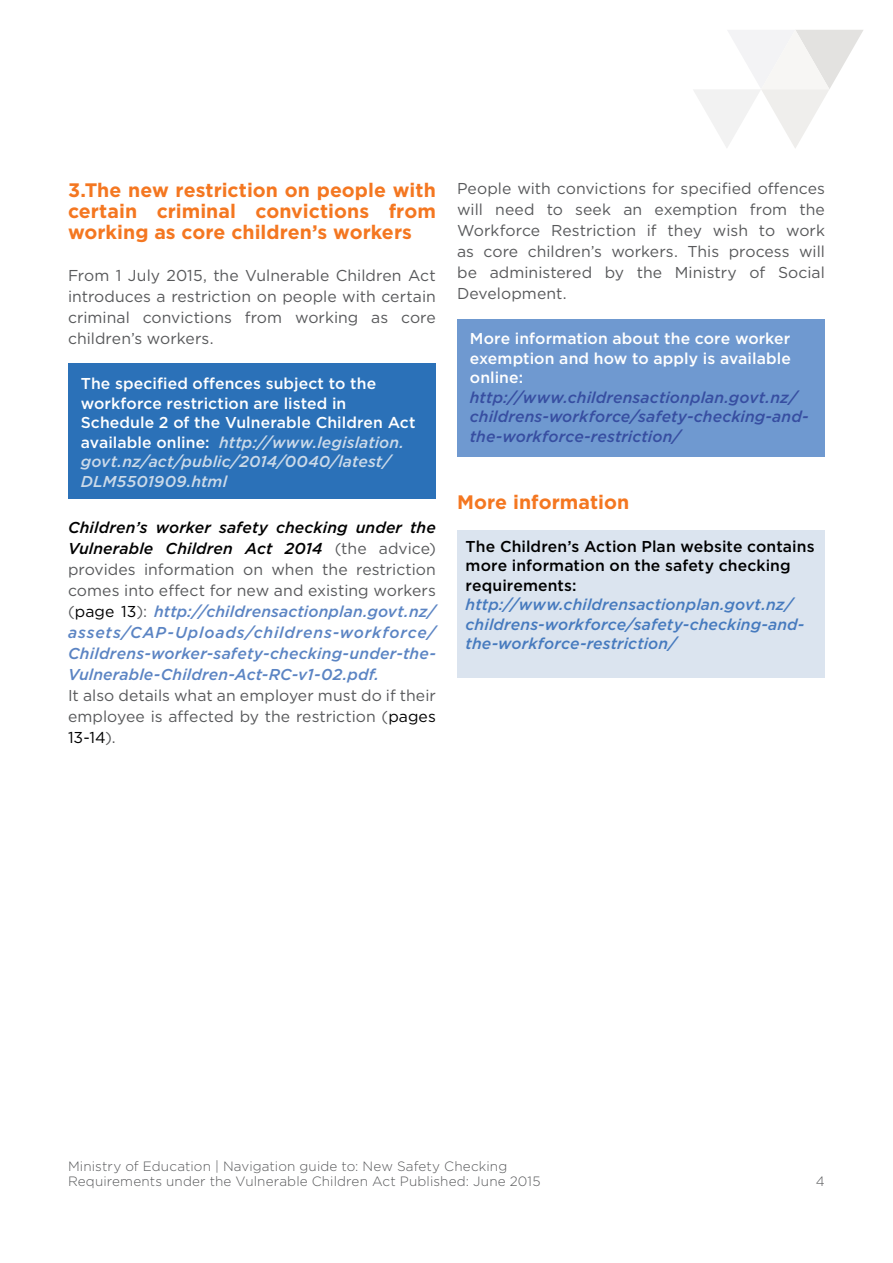
<style>
.page{position:relative;width:893px;height:1263px;background:#fff}
.page>*{position:absolute;margin:0;border:0;box-sizing:border-box;transform-origin:0 0}
.text{font:700 19.5px/21px "Gotham";letter-spacing:.005em;color:#f47721;text-align:justify}
.text-2{font:15.75px/21px "Gotham";letter-spacing:.005em;color:#58595b;text-align:justify}
.text-3{font:italic 500 15.75px/21px "Gotham";letter-spacing:.01em;color:#5b84c3;text-align:justify}
.t1{font:italic 500 15.75px/19.5px "Gotham";letter-spacing:.005em;color:#467abe}
.t2{font:500 15.75px/19.5px "Gotham";letter-spacing:.005em;color:#fff}
.t3{font:italic 500 15.75px/19.5px "Gotham";letter-spacing:.005em;color:#374ea1}
.t4{font:300 13.5px/15px "Gotham";letter-spacing:.01em;color:#58595b}
.s1{font-style:italic;color:#cbdae9}
.s2{color:#000}
.s3{font-weight:400;font-style:normal;color:#58595b}
.s4{font-weight:400;font-style:normal;color:#000}
.s5{font-style:normal;color:#fff}
.s6{font-style:normal;color:#000}
</style>
<div class="page">
<svg style="left:694px;top:30px;width:169px;height:118px"></svg>
<div style="left:68px;top:364px;width:368px;height:135px;background:#2b71b8"></div>
<div style="left:457px;top:319px;width:368px;height:138px;background:#6f99d0"></div>
<div style="left:457px;top:530px;width:367px;height:148px;background:#dbe4ef"></div>
<p class="text" style="left:68px;top:180px;width:369px">3.The new restriction on people with certain criminal convictions from working as core children’s workers</p>
<p class="text-2" style="left:68px;top:265px;width:369px">From 1 July 2015, the Vulnerable Children Act introduces a restriction on people with certain criminal convictions from working as core children’s workers.</p>
<p class="t2" style="left:81px;top:373px;width:336px">The specified offences subject to the workforce restriction are listed in Schedule 2 of the Vulnerable Children Act available online: <span class="s1">http://www.legislation. govt.nz/act/public/2014/0040/latest/ DLM5501909.html</span></p>
<p class="text-3" style="left:68px;top:517px;width:369px"><span class="s2">Children’s worker safety checking under the Vulnerable Children Act 2014</span> <span class="s3">(the advice) provides information on when the restriction comes into effect for new and existing workers (</span><span class="s4">page 13</span><span class="s3">):</span> http://childrensactionplan.govt.nz/ assets/CAP-Uploads/childrens-workforce/ Childrens-worker-safety-checking-under-the-Vulnerable-Children-Act-RC-v1-02.pdf.</p>
<p class="text-2" style="left:68px;top:685px;width:369px">It also details what an employer must do if their employee is affected by the restriction (<span class="s2">pages 13-14</span>).</p>
<p class="text-2" style="left:457px;top:178px;width:369px">People with convictions for specified offences will need to seek an exemption from the Workforce Restriction if they wish to work as core children’s workers. This process will be administered by the Ministry of Social Development.</p>
<p class="t3" style="left:470px;top:329px;width:340px"><span class="s5">More information about the core worker exemption and how to apply is available online: </span>http://www.childrensactionplan.govt.nz/ childrens-workforce/safety-checking-and&shy;the-workforce-restriction/</p>
<p class="text" style="left:457px;top:492px;width:174px">More information</p>
<p class="t1" style="left:466px;top:536px;width:350px"><span class="s6">The Children’s Action Plan website contains more information on the safety checking requirements: </span>http://www.childrensactionplan.govt.nz/ childrens-workforce/safety-checking-and&shy;the-workforce-restriction/</p>
<p class="t4" style="left:68px;top:1158px;width:474px">Ministry of Education | Navigation guide to: New Safety Checking<br>Requirements under the Vulnerable Children Act Published: June 2015</p>
<p class="t4" style="left:816px;top:1173px;width:10px">4</p>
</div>
